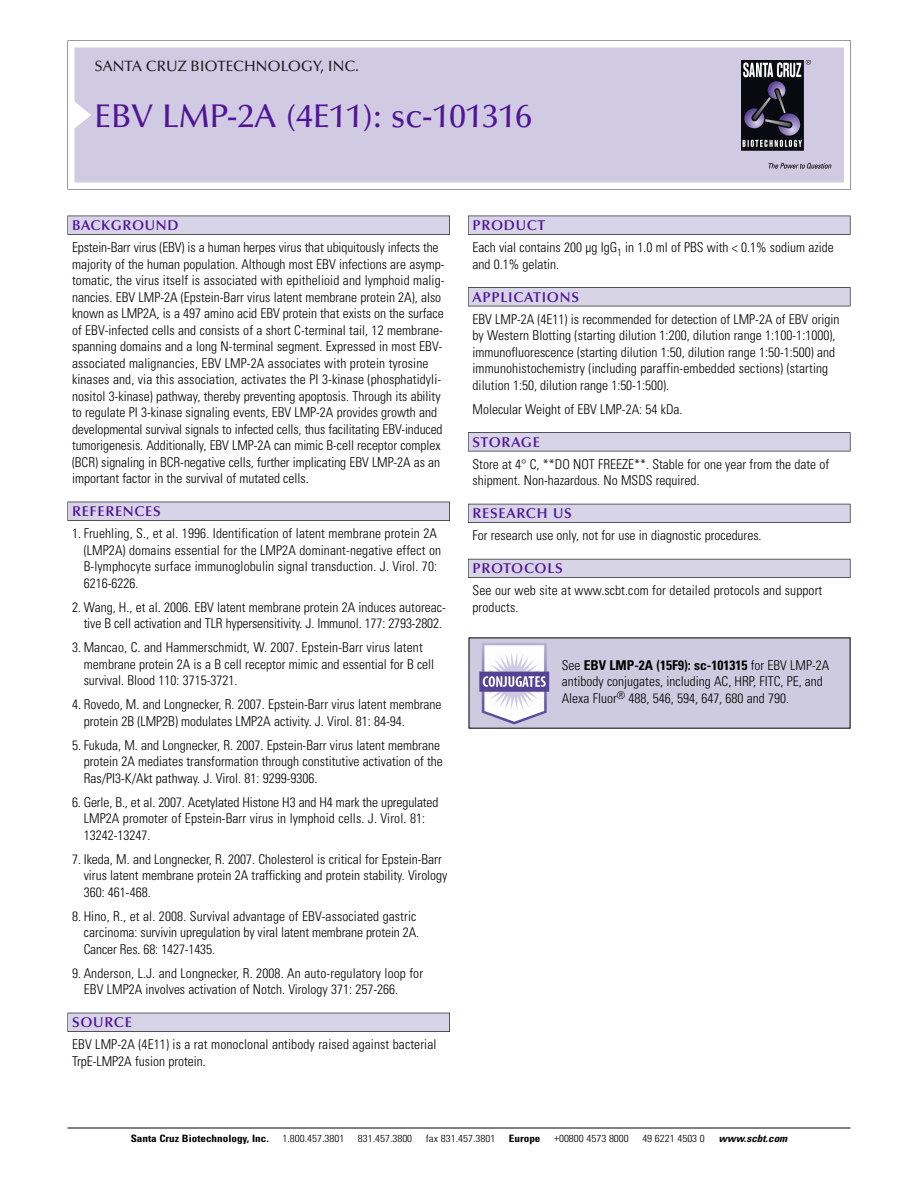
<style>
.page{position:relative;width:918px;height:1188px;background:#fff}
.page>*{position:absolute;margin:0;border:0;box-sizing:border-box;transform-origin:0 0}
.t1{font:500 33px "Optima";color:#511695}
.t2{font:500 15px "Optima";color:#231f20}
.t3{font:600 14.25px "Optima";letter-spacing:.05em;color:#511695}
.t4{font:300 condensed 13.5px/16.5px "Univers";color:#000}
.t5{font:300 condensed 10.2px "Univers";color:#000;scale:1.1 1}
.t6{font:700 condensed 10.2px "Univers";color:#000;scale:1.1 1}
.t7{font:italic 700 condensed 10.2px "Univers";color:#000;scale:1.1 1}
.s1{font-weight:700}
</style>
<div class="page">
<svg style="left:68px;top:40px;width:783px;height:149px"></svg>
<div style="left:74px;top:47px;width:770px;height:135px;background:#d1cae3"></div>
<img style="left:741px;top:60px;width:90px;height:108px">
<div style="left:68px;top:216px;width:382px;height:19px;background:#535256"></div>
<div style="left:68px;top:216px;width:381px;height:18px;background:#d7d4e8"></div>
<div style="left:68px;top:502px;width:382px;height:19px;background:#525156"></div>
<div style="left:68px;top:502px;width:381px;height:18px;background:#d7d4e8"></div>
<div style="left:68px;top:1013px;width:382px;height:19px;background:#515057"></div>
<div style="left:68px;top:1013px;width:381px;height:18px;background:#d7d4e8"></div>
<div style="left:468px;top:216px;width:382px;height:19px;background:#535256"></div>
<div style="left:468px;top:216px;width:382px;height:18px;background:#d7d4e8"></div>
<div style="left:468px;top:287px;width:382px;height:19px;background:#515155"></div>
<div style="left:468px;top:288px;width:382px;height:18px;background:#d7d4e8"></div>
<div style="left:468px;top:432px;width:382px;height:19px;background:#545357"></div>
<div style="left:468px;top:433px;width:382px;height:18px;background:#d7d4e8"></div>
<div style="left:468px;top:504px;width:382px;height:19px;background:#535259"></div>
<div style="left:468px;top:504px;width:382px;height:18px;background:#d7d4e8"></div>
<div style="left:468px;top:559px;width:382px;height:19px;background:#595860"></div>
<div style="left:468px;top:559px;width:382px;height:18px;background:#d7d4e8"></div>
<hr style="left:68px;top:1128px;width:782px;height:1px;background:#000">
<img style="left:471px;top:640px;width:377px;height:87px">
<p class="t2" style="left:94px;top:60px;width:266px">SANTA CRUZ BIOTECHNOLOGY, INC.</p>
<p class="t1" style="left:94px;top:102px;width:439px">EBV LMP-2A (4E11): sc-101316</p>
<p class="t3" style="left:72px;top:219px;width:108px">BACKGROUND</p>
<p class="t4" style="left:72px;top:240px;width:374px">Epstein-Barr virus (EBV) is a human herpes virus that ubiquitously infects the majority of the human population. Although most EBV infections are asymp&shy;tomatic, the virus itself is associated with epithelioid and lymphoid malig&shy;nancies. EBV LMP-2A (Epstein-Barr virus latent membrane protein 2A), also known as LMP2A, is a 497 amino acid EBV protein that exists on the surface of EBV-infected cells and consists of a short C-terminal tail, 12 membrane&shy;spanning domains and a long N-terminal segment. Expressed in most EBV&shy;associated malignancies, EBV LMP-2A associates with protein tyrosine kinases and, via this association, activates the PI 3-kinase (phosphatidyli&shy;nositol 3-kinase) pathway, thereby preventing apoptosis. Through its ability to regulate PI 3-kinase signaling events, EBV LMP-2A provides growth and developmental survival signals to infected cells, thus facilitating EBV-induced tumorigenesis. Additionally, EBV LMP-2A can mimic B-cell receptor complex (BCR) signaling in BCR-negative cells, further implicating EBV LMP-2A as an important factor in the survival of mutated cells.</p>
<p class="t3" style="left:72px;top:505px;width:90px">REFERENCES</p>
<p class="t4" style="left:84px;top:526px;width:359px;text-indent:-12px">1. Fruehling, S., et al. 1996. Identification of latent membrane protein 2A (LMP2A) domains essential for the LMP2A dominant-negative effect on B-lymphocyte surface immunoglobulin signal transduction. J. Virol. 70:<br>6216-6226.</p>
<p class="t4" style="left:72px;top:600px;width:375px;text-align:center">2. Wang, H., et al. 2006. EBV latent membrane protein 2A induces autoreac&shy;tive B cell activation and TLR hypersensitivity. J. Immunol. 177: 2793-2802.</p>
<p class="t4" style="left:84px;top:640px;width:352px;text-indent:-12px">3. Mancao, C. and Hammerschmidt, W. 2007. Epstein-Barr virus latent membrane protein 2A is a B cell receptor mimic and essential for B cell survival. Blood 110: 3715-3721.</p>
<p class="t4" style="left:84px;top:697px;width:359px;text-indent:-12px">4. Rovedo, M. and Longnecker, R. 2007. Epstein-Barr virus latent membrane protein 2B (LMP2B) modulates LMP2A activity. J. Virol. 81: 84-94.</p>
<p class="t4" style="left:84px;top:738px;width:361px;text-indent:-12px">5. Fukuda, M. and Longnecker, R. 2007. Epstein-Barr virus latent membrane protein 2A mediates transformation through constitutive activation of the<br>Ras/PI3-K/Akt pathway. J. Virol. 81: 9299-9306.</p>
<p class="t4" style="left:84px;top:795px;width:356px;text-indent:-12px">6. Gerle, B., et al. 2007. Acetylated Histone H3 and H4 mark the upregulated<br>LMP2A promoter of Epstein-Barr virus in lymphoid cells. J. Virol. 81:<br>13242-13247.</p>
<p class="t4" style="left:84px;top:852px;width:365px;text-indent:-12px">7. Ikeda, M. and Longnecker, R. 2007. Cholesterol is critical for Epstein-Barr virus latent membrane protein 2A trafficking and protein stability. Virology<br>360: 461-468.</p>
<p class="t4" style="left:84px;top:909px;width:337px;text-indent:-12px">8. Hino, R., et al. 2008. Survival advantage of EBV-associated gastric carcinoma: survivin upregulation by viral latent membrane protein 2A.<br>Cancer Res. 68: 1427-1435.</p>
<p class="t4" style="left:84px;top:966px;width:341px;text-indent:-12px">9. Anderson, L.J. and Longnecker, R. 2008. An auto-regulatory loop for<br>EBV LMP2A involves activation of Notch. Virology 371: 257-266.</p>
<p class="t3" style="left:72px;top:1016px;width:61px">SOURCE</p>
<p class="t4" style="left:72px;top:1038px;width:366px">EBV LMP-2A (4E11) is a rat monoclonal antibody raised against bacterial<br>TrpE-LMP2A fusion protein.</p>
<p class="t3" style="left:473px;top:219px;width:74px">PRODUCT</p>
<p class="t4" style="left:473px;top:240px;width:363px">Each vial contains 200 µg IgG<sub>1</sub> in 1.0 ml of PBS with &lt; 0.1% sodium azide and 0.1% gelatin.</p>
<p class="t3" style="left:473px;top:291px;width:108px">APPLICATIONS</p>
<p class="t4" style="left:473px;top:312px;width:368px">EBV LMP-2A (4E11) is recommended for detection of LMP-2A of EBV origin by Western Blotting (starting dilution 1:200, dilution range 1:100-1:1000), immunofluorescence (starting dilution 1:50, dilution range 1:50-1:500) and immunohistochemistry (including paraffin-embedded sections) (starting dilution 1:50, dilution range 1:50-1:500).</p>
<p class="t4" style="left:473px;top:402px;width:211px">Molecular Weight of EBV LMP-2A: 54 kDa.</p>
<p class="t3" style="left:473px;top:436px;width:69px">STORAGE</p>
<p class="t4" style="left:473px;top:457px;width:358px">Store at 4° C, **DO NOT FREEZE**. Stable for one year from the date of shipment. Non-hazardous. No MSDS required.</p>
<p class="t3" style="left:473px;top:507px;width:101px">RESEARCH US</p>
<p class="t4" style="left:473px;top:529px;width:291px">For research use only, not for use in diagnostic procedures.</p>
<p class="t3" style="left:473px;top:562px;width:92px">PROTOCOLS</p>
<p class="t4" style="left:473px;top:584px;width:351px">See our web site at www.scbt.com for detailed protocols and support products.</p>
<p class="t4" style="left:562px;top:658px;width:269px">See <span class="s1">EBV LMP-2A (15F9): sc-101315</span> for EBV LMP-2A antibody conjugates, including AC, HRP, FITC, PE, and<br>Alexa Fluor<sup>®</sup> 488, 546, 594, 647, 680 and 790.</p>
<p class="t6" style="left:131px;top:1135px;width:127px">Santa Cruz Biotechnology, Inc.</p>
<p class="t5" style="left:282px;top:1135px;width:58px">1.800.457.3801</p>
<p class="t5" style="left:358px;top:1135px;width:51px">831.457.3800</p>
<p class="t5" style="left:426px;top:1135px;width:65px">fax 831.457.3801</p>
<p class="t6" style="left:509px;top:1135px;width:30px">Europe</p>
<p class="t5" style="left:554px;top:1135px;width:69px">+00800 4573 8000</p>
<p class="t5" style="left:642px;top:1135px;width:58px">49 6221 4503 0</p>
<p class="t7" style="left:719px;top:1135px;width:66px">www.scbt.com</p>
</div>
